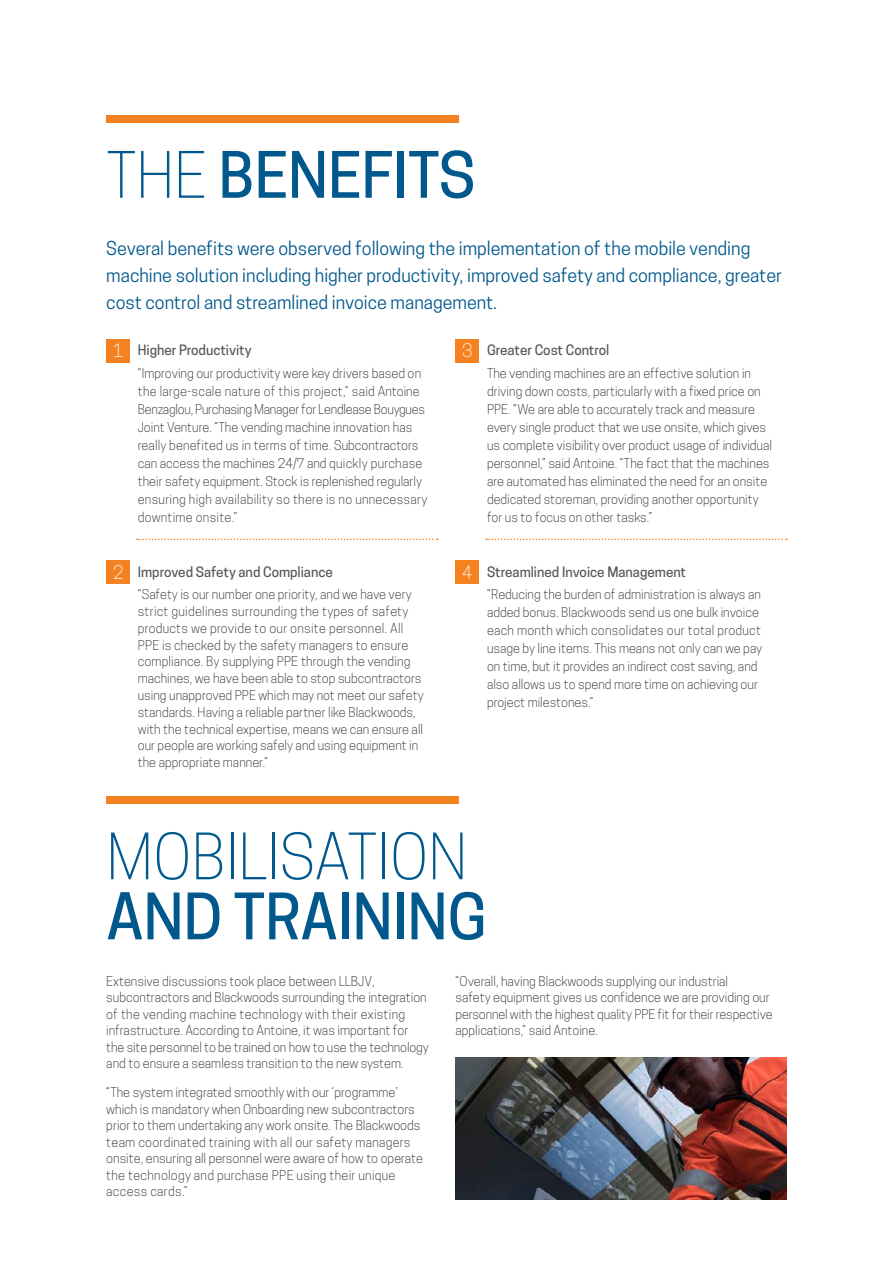
<style>
.page{position:relative;width:893px;height:1263px;background:#fff}
.page>*{position:absolute;margin:0;border:0;box-sizing:border-box;transform-origin:0 0}
.t1{font:500 60px "Cooper Hewitt";color:#01588c}
.t2{font:300 60px "Cooper Hewitt";color:#01588c}
.Intro_Text{font:18px/27px "Cooper Hewitt";color:#01588c}
.t3{font:300 17.4px "Cooper Hewitt";color:#fff}
.t4{font:500 13.5px "Cooper Hewitt";color:#57585a}
.Body{font:300 12.75px/18px "Cooper Hewitt";color:#231f20}
.s1{font-weight:300}
</style>
<div class="page">
<div style="left:106px;top:796px;width:353px;height:7px;background:#f58220"></div>
<div style="left:106px;top:116px;width:353px;height:7px;background:#f58220"></div>
<svg style="left:137px;top:539px;width:301px;height:1px"></svg>
<div style="left:106px;top:339px;width:24px;height:24px;background:#f58220"></div>
<div style="left:106px;top:560px;width:24px;height:24px;background:#f58220"></div>
<svg style="left:486px;top:539px;width:301px;height:1px"></svg>
<div style="left:455px;top:339px;width:24px;height:24px;background:#f58220"></div>
<div style="left:455px;top:560px;width:24px;height:24px;background:#f58220"></div>
<img style="left:455px;top:1057px;width:332px;height:142px">
<h1 class="t1" style="left:106px;top:140px;width:371px"><span class="s1">THE</span> BENEFITS</h1>
<p class="Intro_Text" style="left:106px;top:234px;width:677px">Several benefits were observed following the implementation of the mobile vending machine solution including higher productivity, improved safety and compliance, greater cost control and streamlined invoice management.</p>
<p class="t3" style="left:113px;top:341px;width:12px">1</p>
<h3 class="t4" style="left:138px;top:342px;width:115px">Higher Productivity</h3>
<p class="Body" style="left:138px;top:364px;width:291px">“Improving our productivity were key drivers based on the large-scale nature of this project,” said Antoine Benzaglou, Purchasing Manager for Lendlease Bouygues Joint Venture. “The vending machine innovation has really benefited us in terms of time. Subcontractors can access the machines 24/7 and quickly purchase their safety equipment. Stock is replenished regularly ensuring high availability so there is no unnecessary downtime onsite.”</p>
<p class="t3" style="left:462px;top:341px;width:12px">3</p>
<h3 class="t4" style="left:487px;top:342px;width:124px">Greater Cost Control</h3>
<p class="Body" style="left:487px;top:364px;width:287px">The vending machines are an effective solution in driving down costs, particularly with a fixed price on PPE. “We are able to accurately track and measure every single product that we use onsite, which gives us complete visibility over product usage of individual personnel,” said Antoine. “The fact that the machines are automated has eliminated the need for an onsite dedicated storeman, providing another opportunity for us to focus on other tasks.”</p>
<p class="t3" style="left:113px;top:562px;width:12px">2</p>
<h3 class="t4" style="left:138px;top:564px;width:197px">Improved Safety and Compliance</h3>
<p class="Body" style="left:138px;top:586px;width:287px;line-height:16.8px">“Safety is our number one priority, and we have very strict guidelines surrounding the types of safety products we provide to our onsite personnel. All PPE is checked by the safety managers to ensure compliance. By supplying PPE through the vending machines, we have been able to stop subcontractors using unapproved PPE which may not meet our safety standards. Having a reliable partner like Blackwoods, with the technical expertise, means we can ensure all our people are working safely and using equipment in the appropriate manner.”</p>
<p class="t3" style="left:462px;top:562px;width:12px">4</p>
<h3 class="t4" style="left:487px;top:564px;width:201px">Streamlined Invoice Management</h3>
<p class="Body" style="left:487px;top:585px;width:277px">“Reducing the burden of administration is always an added bonus. Blackwoods send us one bulk invoice each month which consolidates our total product usage by line items. This means not only can we pay on time, but it provides an indirect cost saving, and also allows us to spend more time on achieving our project milestones.”</p>
<h1 class="t2" style="left:106px;top:822px;width:362px">MOBILISATION</h1>
<h1 class="t1" style="left:106px;top:881px;width:382px">AND TRAINING</h1>
<p class="Body" style="left:106px;top:972px;width:324px;line-height:16.5px">Extensive discussions took place between LLBJV, subcontractors and Blackwoods surrounding the integration of the vending machine technology with their existing infrastructure. According to Antoine, it was important for the site personnel to be trained on how to use the technology and to ensure a seamless transition to the new system.</p>
<p class="Body" style="left:106px;top:1084px;width:318px;line-height:16.5px">“The system integrated smoothly with our ‘programme’ which is mandatory when Onboarding new subcontractors prior to them undertaking any work onsite. The Blackwoods team coordinated training with all our safety managers onsite, ensuring all personnel were aware of how to operate the technology and purchase PPE using their unique access cards.”</p>
<p class="Body" style="left:455px;top:972px;width:319px;line-height:16.5px">“Overall, having Blackwoods supplying our industrial<br>safety equipment gives us confidence we are providing our personnel with the highest quality PPE fit for their respective applications,” said Antoine.</p>
</div>
